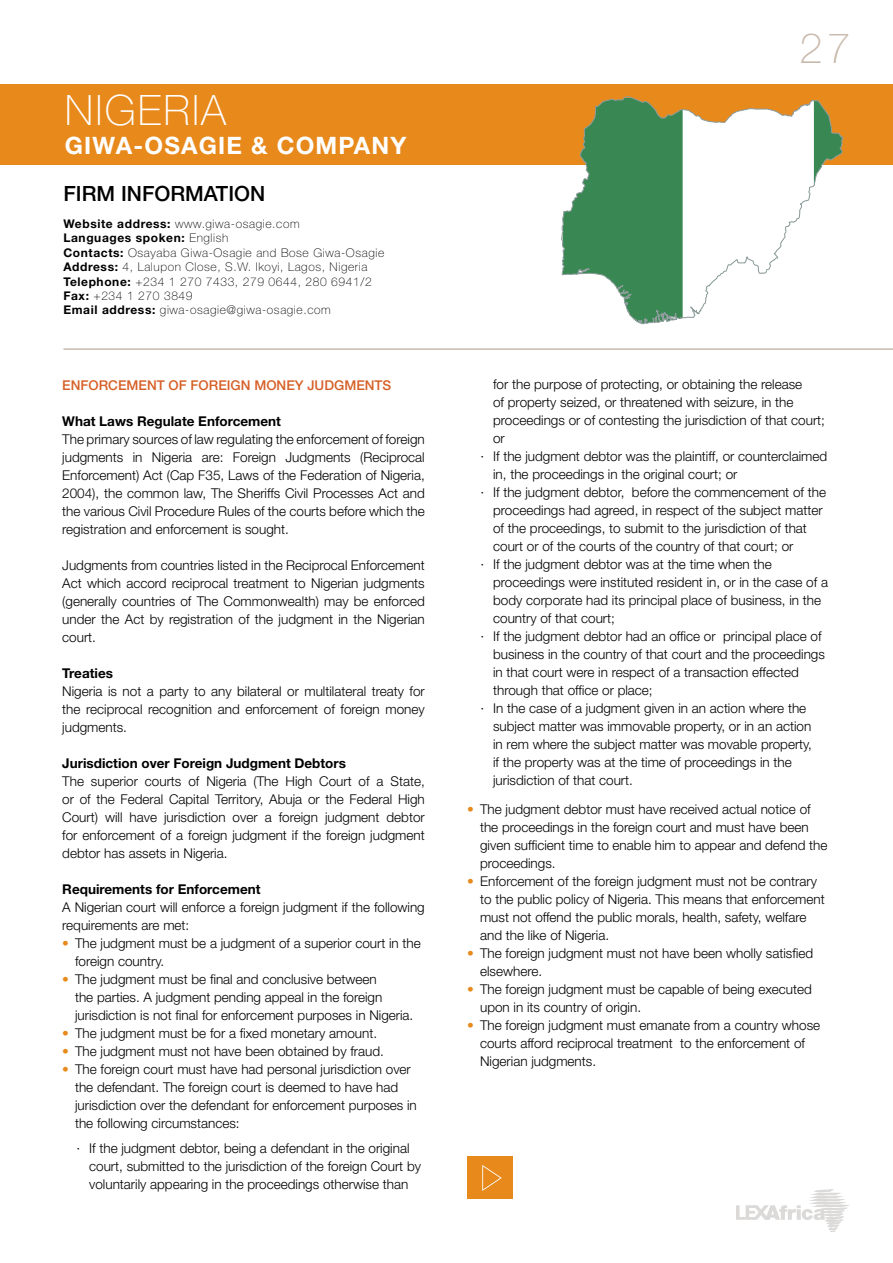
<style>
.page{position:relative;width:893px;height:1263px;background:#fff}
.page>*{position:absolute;margin:0;border:0;box-sizing:border-box;transform-origin:0 0}
.t1{font:100 42px "Helvetica Neue LT Std";letter-spacing:.05em;color:#fff}
.t2{font:100 42px "Helvetica Neue LT Std";color:#c8b9ac}
.t3{font:700 24px "Helvetica Neue LT Std";letter-spacing:.05em;color:#fff}
.t4{font:500 21px "Helvetica Neue LT Std";color:#000}
.t5{font:300 13.5px/18px "Helvetica Neue LT Std";color:#000}
.t6{font:700 13.5px "Helvetica Neue LT Std";color:#000}
.t7{font:500 13.5px "Helvetica Neue LT Std";color:#d66027}
.t8{font:100 12px/14.4px "Helvetica Neue LT Std";letter-spacing:.05em;color:#000}
.s1{font-weight:700}
.s2{color:#e8891c}
</style>
<div class="page">
<svg style="left:736px;top:1189px;width:113px;height:43px"></svg>
<div style="left:0;top:84px;width:893px;height:81px;background:#e8891c"></div>
<svg style="left:561px;top:96px;width:282px;height:228px"></svg>
<hr style="left:63px;top:348px;width:830px;height:2px;background:#c8b9ac">
<div style="left:468px;top:1157px;width:45px;height:42px;background:#e8891c"></div>
<svg style="left:482px;top:1165px;width:19px;height:26px"></svg>
<h1 class="t1" style="left:65px;top:86px;width:163px">NIGERIA</h1>
<h2 class="t3" style="left:65px;top:131px;width:343px">GIWA-OSAGIE &amp; COMPANY</h2>
<h3 class="t4" style="left:63px;top:181px;width:203px">FIRM INFORMATION</h3>
<p class="t8" style="left:63px;top:216px;width:322px"><span class="s1">Website address:</span> www.giwa-osagie.com<br><span class="s1">Languages spoken:</span> English<br><span class="s1">Contacts:</span> Osayaba Giwa-Osagie and Bose Giwa-Osagie <span class="s1">Address:</span> 4, Lalupon Close, S.W. Ikoyi, Lagos, Nigeria <span class="s1">Telephone:</span> +234 1 270 7433, 279 0644, 280 6941/2<br><span class="s1">Fax:</span> +234 1 270 3849<br><span class="s1">Email address:</span> giwa-osagie@giwa-osagie.com</p>
<p class="t7" style="left:62px;top:377px;width:331px">ENFORCEMENT OF FOREIGN MONEY JUDGMENTS</p>
<p class="t6" style="left:62px;top:412px;width:220px">What Laws Regulate Enforcement</p>
<p class="t5" style="left:62px;top:429px;width:364px;text-align:justify">The primary sources of law regulating the enforcement of foreign judgments in Nigeria are: Foreign Judgments (Reciprocal Enforcement) Act (Cap F35, Laws of the Federation of Nigeria, 2004), the common law, The Sheriffs Civil Processes Act and the various Civil Procedure Rules of the courts before which the registration and enforcement is sought.</p>
<p class="t5" style="left:62px;top:555px;width:364px;text-align:justify">Judgments from countries listed in the Reciprocal Enforcement Act which accord reciprocal treatment to Nigerian judgments (generally countries of The Commonwealth) may be enforced under the Act by registration of the judgment in the Nigerian court.</p>
<p class="t6" style="left:62px;top:664px;width:52px">Treaties</p>
<p class="t5" style="left:62px;top:681px;width:364px;text-align:justify">Nigeria is not a party to any bilateral or multilateral treaty for the reciprocal recognition and enforcement of foreign money judgments.</p>
<p class="t6" style="left:62px;top:754px;width:285px">Jurisdiction over Foreign Judgment Debtors</p>
<p class="t5" style="left:62px;top:771px;width:364px;text-align:justify">The superior courts of Nigeria (The High Court of a State, or of the Federal Capital Territory, Abuja or the Federal High Court) will have jurisdiction over a foreign judgment debtor for enforcement of a foreign judgment if the foreign judgment debtor has assets in Nigeria.</p>
<p class="t6" style="left:62px;top:880px;width:200px">Requirements for Enforcement</p>
<p class="t5" style="left:62px;top:897px;width:364px">A Nigerian court will enforce a foreign judgment if the following requirements are met:</p>
<p class="t5" style="left:75px;top:933px;width:347px;text-indent:-13px"><span class="s2">•</span> The judgment must be a judgment of a superior court in the foreign country.</p>
<p class="t5" style="left:75px;top:969px;width:340px;text-indent:-13px"><span class="s2">•</span> The judgment must be final and conclusive between<br>the parties. A judgment pending appeal in the foreign jurisdiction is not final for enforcement purposes in Nigeria.</p>
<p class="t5" style="left:62px;top:1023px;width:316px"><span class="s2">•</span> The judgment must be for a fixed monetary amount.</p>
<p class="t5" style="left:62px;top:1041px;width:323px"><span class="s2">•</span> The judgment must not have been obtained by fraud.</p>
<p class="t5" style="left:75px;top:1059px;width:343px;text-indent:-13px"><span class="s2">•</span> The foreign court must have had personal jurisdiction over the defendant. The foreign court is deemed to have had jurisdiction over the defendant for enforcement purposes in the following circumstances:</p>
<p class="t5" style="left:89px;top:1139px;width:333px;text-indent:-13px">· If the judgment debtor, being a defendant in the original court, submitted to the jurisdiction of the foreign Court by voluntarily appearing in the proceedings otherwise than</p>
<h1 class="t2" style="left:799px;top:24px;width:52px">27</h1>
<p class="t5" style="left:493px;top:375px;width:311px">for the purpose of protecting, or obtaining the release</p>
<p class="t5" style="left:493px;top:393px;width:302px">of property seized, or threatened with seizure, in the</p>
<p class="t5" style="left:493px;top:411px;width:333px">proceedings or of contesting the jurisdiction of that court;</p>
<p class="t5" style="left:493px;top:429px;width:13px">or</p>
<p class="t5" style="left:480px;top:447px;width:348px">· If the judgment debtor was the plaintiff, or counterclaimed</p>
<p class="t5" style="left:493px;top:465px;width:246px">in, the proceedings in the original court; or</p>
<p class="t5" style="left:480px;top:483px;width:347px">· If the judgment debtor, before the commencement of the</p>
<p class="t5" style="left:493px;top:501px;width:331px">proceedings had agreed, in respect of the subject matter</p>
<p class="t5" style="left:493px;top:519px;width:315px">of the proceedings, to submit to the jurisdiction of that</p>
<p class="t5" style="left:493px;top:537px;width:302px">court or of the courts of the country of that court; or</p>
<p class="t5" style="left:480px;top:555px;width:293px">· If the judgment debtor was at the time when the</p>
<p class="t5" style="left:493px;top:573px;width:336px">proceedings were instituted resident in, or in the case of a</p>
<p class="t5" style="left:493px;top:591px;width:330px">body corporate had its principal place of business, in the</p>
<p class="t5" style="left:493px;top:609px;width:123px">country of that court;</p>
<p class="t5" style="left:480px;top:627px;width:343px">· If the judgment debtor had an office or principal place of</p>
<p class="t5" style="left:493px;top:645px;width:333px">business in the country of that court and the proceedings</p>
<p class="t5" style="left:493px;top:663px;width:307px">in that court were in respect of a transaction effected</p>
<p class="t5" style="left:493px;top:681px;width:161px">through that office or place;</p>
<p class="t5" style="left:480px;top:699px;width:327px">· In the case of a judgment given in an action where the</p>
<p class="t5" style="left:493px;top:717px;width:320px">subject matter was immovable property, or in an action</p>
<p class="t5" style="left:493px;top:735px;width:320px">in rem where the subject matter was movable property,</p>
<p class="t5" style="left:493px;top:753px;width:300px">if the property was at the time of proceedings in the</p>
<p class="t5" style="left:493px;top:771px;width:141px">jurisdiction of that court.</p>
<p class="t5" style="left:480px;top:800px;width:349px;text-indent:-13px"><span class="s2">•</span> The judgment debtor must have received actual notice of the proceedings in the foreign court and must have been given sufficient time to enable him to appear and defend the proceedings.</p>
<p class="t5" style="left:480px;top:872px;width:346px;text-indent:-13px"><span class="s2">•</span> Enforcement of the foreign judgment must not be contrary to the public policy of Nigeria. This means that enforcement must not offend the public morals, health, safety, welfare and the like of Nigeria.</p>
<p class="t5" style="left:480px;top:944px;width:335px;text-indent:-13px"><span class="s2">•</span> The foreign judgment must not have been wholly satisfied elsewhere.</p>
<p class="t5" style="left:480px;top:980px;width:333px;text-indent:-13px"><span class="s2">•</span> The foreign judgment must be capable of being executed upon in its country of origin.</p>
<p class="t5" style="left:480px;top:1016px;width:342px;text-indent:-13px"><span class="s2">•</span> The foreign judgment must emanate from a country whose courts afford reciprocal treatment to the enforcement of<br>Nigerian judgments.</p>
</div>
